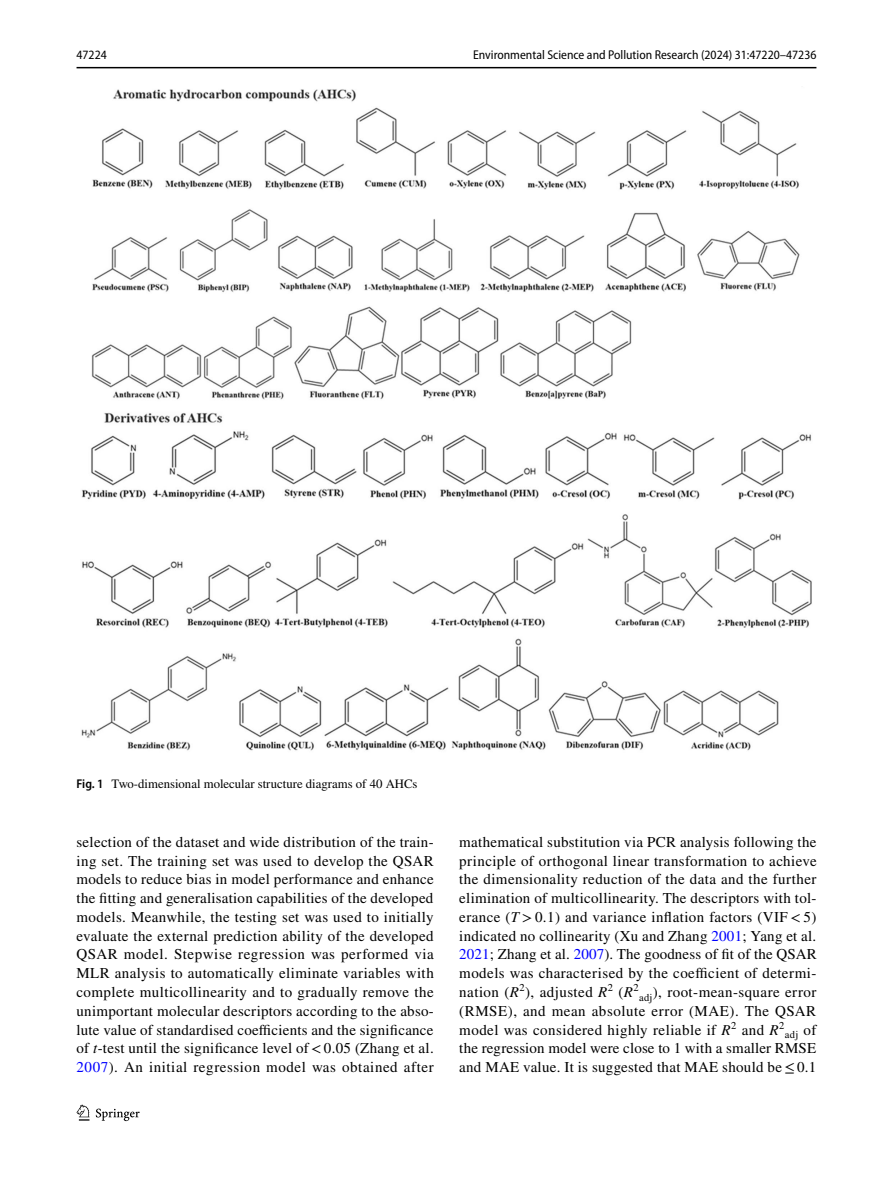
<style>
.page{position:relative;width:893px;height:1187px;background:#fff}
.page>*{position:absolute;margin:0;border:0;box-sizing:border-box;transform-origin:0 0}
.t1{font:15px/18.8px "STIX";letter-spacing:.03em;color:#000;text-align:justify}
.t2{font:15px/18.8px "STIX";letter-spacing:.01em;color:#000}
.t3{font:semi-condensed 12.75px "Myriad Pro";color:#000}
.t4{font:12.75px "STIX";color:#000}
.t5{font:10.5px "STIX";color:#000}
.s1{font-family:"Myriad Pro";font-weight:600;font-stretch:semi-condensed}
.s2{font-style:italic}
.s3{color:#00f}
</style>
<div class="page">
<hr style="left:77px;top:67px;width:739px;height:1px;background:#000">
<svg style="left:77px;top:1104px;width:12px;height:16px"></svg>
<svg style="left:96px;top:1108px;width:44px;height:12px"></svg>
<img style="left:81px;top:89px;width:731px;height:662px">
<p class="t3" style="left:77px;top:48px;width:32px">47224</p>
<p class="t3" style="left:473px;top:48px;width:345px">Environmental Science and Pollution Research (2024) 31:47220–47236</p>
<p class="t4" style="left:77px;top:774px;width:342px"><span class="s1">Fig. 1</span> Two-dimensional molecular structure diagrams of 40 AHCs</p>
<p class="t1" style="left:77px;top:833px;width:359px">selection of the dataset and wide distribution of the train&shy;ing set. The training set was used to develop the QSAR models to reduce bias in model performance and enhance the fitting and generalisation capabilities of the developed models. Meanwhile, the testing set was used to initially evaluate the external prediction ability of the developed QSAR model. Stepwise regression was performed via MLR analysis to automatically eliminate variables with complete multicollinearity and to gradually remove the unimportant molecular descriptors according to the abso&shy;lute value of standardised coefficients and the significance of <span class="s2">t</span>-test until the significance level of&lt;0.05 (Zhang et al.<br><span class="s3">2007</span>). An initial regression model was obtained after</p>
<p class="t1" style="left:459px;top:833px;width:359px">mathematical substitution via PCR analysis following the principle of orthogonal linear transformation to achieve the dimensionality reduction of the data and the further elimination of multicollinearity. The descriptors with tol&shy;erance (<span class="s2">T</span> &gt; 0.1) and variance inflation factors (VIF &lt; 5) indicated no collinearity (Xu and Zhang <span class="s3">2001</span>; Yang et al.<br><span class="s3">2021</span>; Zhang et al. <span class="s3">2007</span>). The goodness of fit of the QSAR models was characterised by the coefficient of determi&shy;nation (<span class="s2">R</span><sup>2</sup>), adjusted <span class="s2">R</span><sup>2</sup> (<span class="s2">R</span><sup>2</sup><sub>adj</sub>), root-mean-square error (RMSE), and mean absolute error (MAE). The QSAR model was considered highly reliable if <span class="s2">R</span><sup>2</sup> and <span class="s2">R</span><sup>2</sup></p>
<p class="t5" style="left:785px;top:1027px;width:33px">adj <sup>of</sup></p>
<p class="t2" style="left:459px;top:1039px;width:359px">the regression model were close to 1 with a smaller RMSE and MAE value. It is suggested that MAE should be≤0.1</p>
</div>
